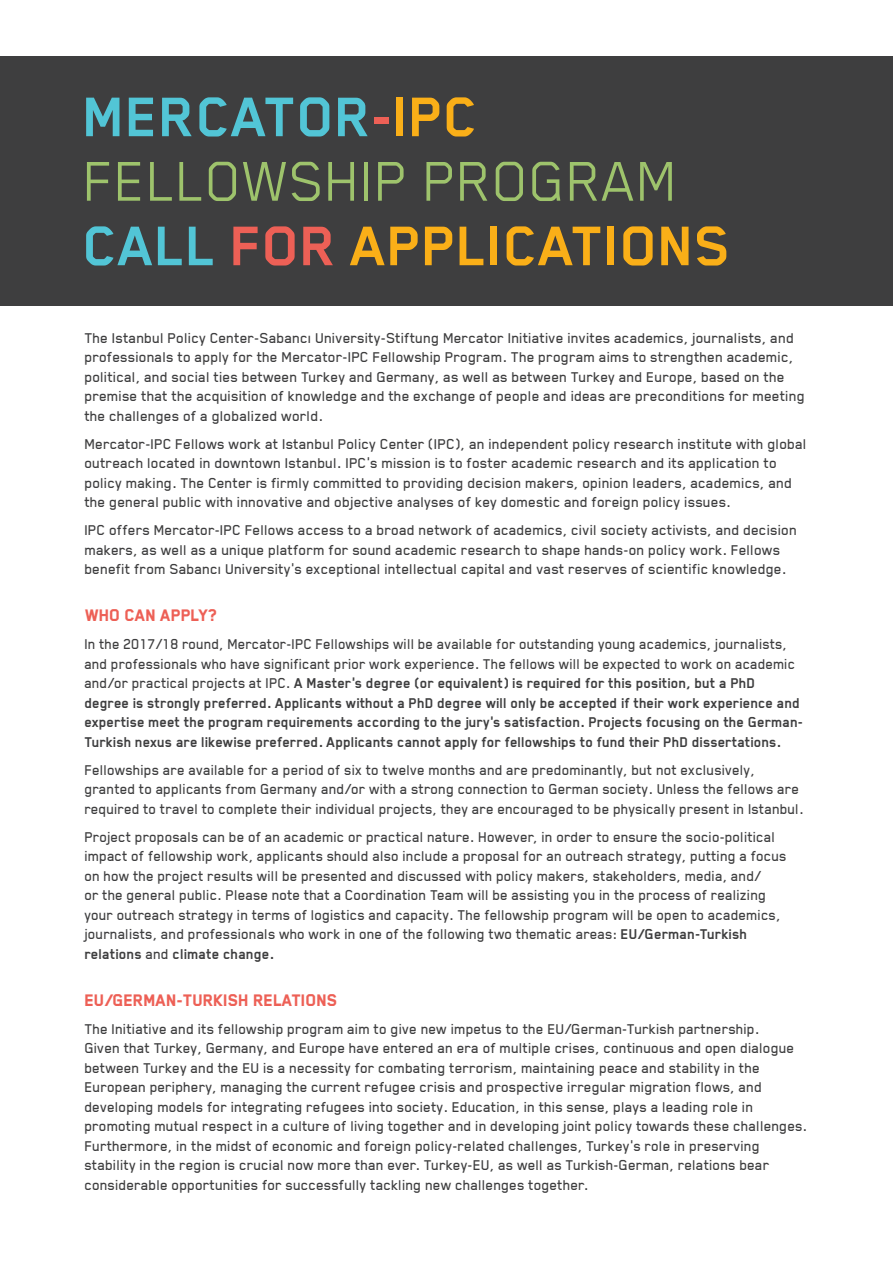
<style>
.page{position:relative;width:893px;height:1263px;background:#fff}
.page>*{position:absolute;margin:0;border:0;box-sizing:border-box;transform-origin:0 0}
.t1{font:64.5px/64.5px "Blender";color:#9ec36c}
.t2{font:800 19.5px "Blender";color:#ed6056;scale:.95 1}
.t3{font:500 16.5px/19.5px "Blender";color:#3e3e3f}
.t4{font:500 16.5px/19.5px "Blender";color:#3e3e3f;scale:.96 1}
.t5{font:700 16.5px/19.5px "Blender";color:#3e3e3f;scale:.95 1}
.s1{font-weight:700;color:#52c5d6}
.s2{font-weight:700;color:#ed6056}
.s3{font-weight:700;color:#faaf18}
.s4{font-weight:500}
.s5{font-weight:700}
</style>
<div class="page">
<div style="left:0;top:57px;width:893px;height:249px;background:#3e3e3f"></div>
<h1 class="t1" style="left:85px;top:81px;width:650px"><span class="s1">MERCATOR</span><span class="s2">-</span><span class="s3">IPC<br></span>FELLOWSHIP PROGRAM<br><span class="s1">CALL</span> <span class="s2">FOR</span> <span class="s3">APPLICATIONS</span></h1>
<p class="t3" style="left:85px;top:327px;width:722px">The Istanbul Policy Center-Sabancı University-Stiftung Mercator Initiative invites academics, journalists, and professionals to apply for the Mercator-IPC Fellowship Program. The program aims to strengthen academic, political, and social ties between Turkey and Germany, as well as between Turkey and Europe, based on the premise that the acquisition of knowledge and the exchange of people and ideas are preconditions for meeting the challenges of a globalized world.</p>
<p class="t3" style="left:85px;top:433px;width:724px">Mercator-IPC Fellows work at Istanbul Policy Center (IPC), an independent policy research institute with global outreach located in downtown Istanbul. IPC’s mission is to foster academic research and its application to policy making. The Center is firmly committed to providing decision makers, opinion leaders, academics, and the general public with innovative and objective analyses of key domestic and foreign policy issues.</p>
<p class="t3" style="left:85px;top:520px;width:714px">IPC offers Mercator-IPC Fellows access to a broad network of academics, civil society activists, and decision makers, as well as a unique platform for sound academic research to shape hands-on policy work. Fellows benefit from Sabancı University’s exceptional intellectual capital and vast reserves of scientific knowledge.</p>
<p class="t2" style="left:85px;top:604px;width:141px">WHO CAN APPLY?</p>
<p class="t5" style="left:85px;top:634px;width:758px"><span class="s4">In the 2017/18 round, Mercator-IPC Fellowships will be available for outstanding young academics, journalists, and professionals who have significant prior work experience. The fellows will be expected to work on academic and/or practical projects at IPC.</span> A Master’s degree (or equivalent) is required for this position, but a PhD degree is strongly preferred. Applicants without a PhD degree will only be accepted if their work experience and expertise meet the program requirements according to the jury’s satisfaction. Projects focusing on the German-Turkish nexus are likewise preferred. Applicants cannot apply for fellowships to fund their PhD dissertations.</p>
<p class="t4" style="left:85px;top:759px;width:751px">Fellowships are available for a period of six to twelve months and are predominantly, but not exclusively, granted to applicants from Germany and/or with a strong connection to German society. Unless the fellows are required to travel to complete their individual projects, they are encouraged to be physically present in Istanbul.</p>
<p class="t4" style="left:85px;top:826px;width:733px">Project proposals can be of an academic or practical nature. However, in order to ensure the socio-political impact of fellowship work, applicants should also include a proposal for an outreach strategy, putting a focus on how the project results will be presented and discussed with policy makers, stakeholders, media, and/<br>or the general public. Please note that a Coordination Team will be assisting you in the process of realizing your outreach strategy in terms of logistics and capacity. The fellowship program will be open to academics, journalists, and professionals who work in one of the following two thematic areas: <span class="s5">EU/German-Turkish relations</span> and <span class="s5">climate change.</span></p>
<p class="t2" style="left:85px;top:988px;width:268px">EU/GERMAN-TURKISH RELATIONS</p>
<p class="t3" style="left:85px;top:1018px;width:724px">The Initiative and its fellowship program aim to give new impetus to the EU/German-Turkish partnership.<br>Given that Turkey, Germany, and Europe have entered an era of multiple crises, continuous and open dialogue between Turkey and the EU is a necessity for combating terrorism, maintaining peace and stability in the European periphery, managing the current refugee crisis and prospective irregular migration flows, and developing models for integrating refugees into society. Education, in this sense, plays a leading role in promoting mutual respect in a culture of living together and in developing joint policy towards these challenges.<br>Furthermore, in the midst of economic and foreign policy-related challenges, Turkey’s role in preserving stability in the region is crucial now more than ever. Turkey-EU, as well as Turkish-German, relations bear considerable opportunities for successfully tackling new challenges together.</p>
</div>
